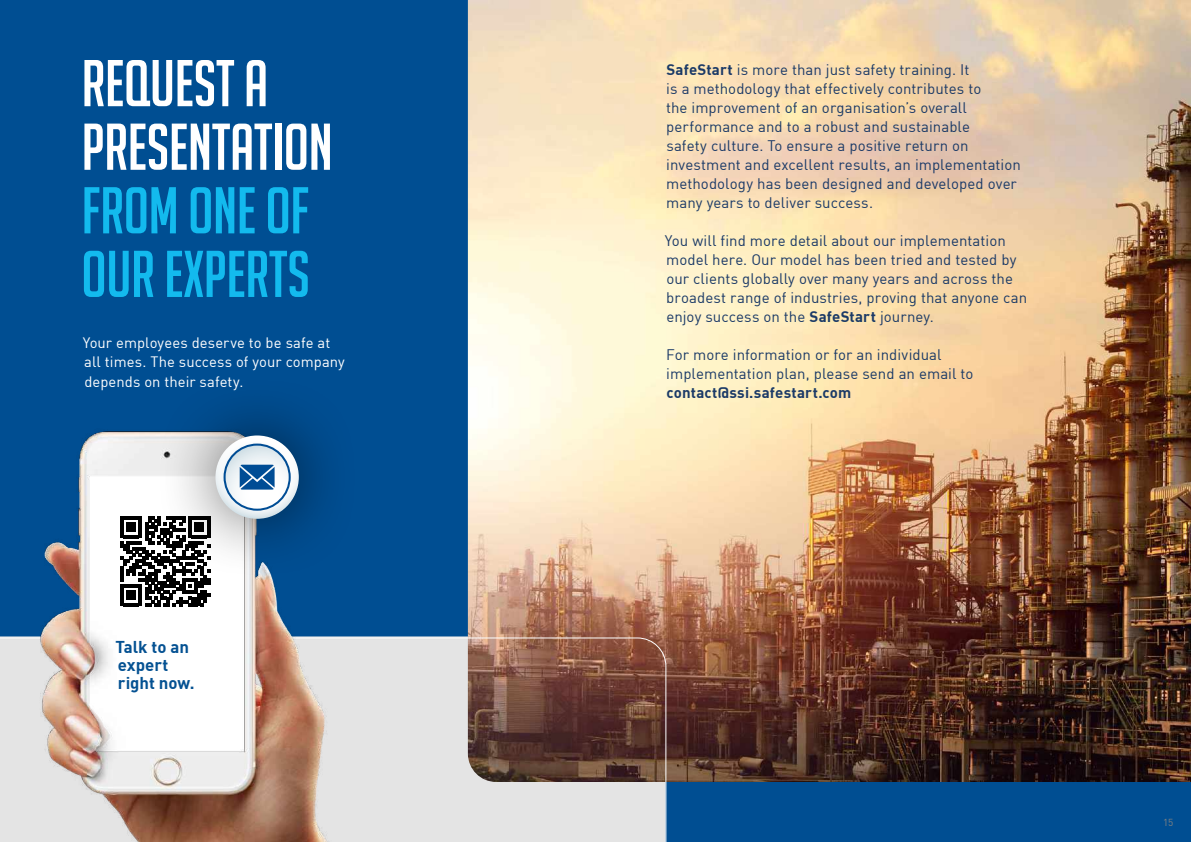
<style>
.page{position:relative;width:1191px;height:842px;background:#004e92}
.page>*{position:absolute;margin:0;border:0;box-sizing:border-box;transform-origin:0 0}
.t1{font:64.3px/63.6px "Big Noodle Titling";letter-spacing:-.005em;color:#fff}
.t2{font:64.3px/63.6px "Big Noodle Titling";letter-spacing:-.005em;color:#13baee}
.t3{font:16.8px/18px "DIN Bold";color:#045192}
.t4{font:15px/19px "DIN";letter-spacing:.005em;color:#1b3a67}
.t5{font:15px "DIN Bold";letter-spacing:.01em;color:#1b3a67}
.t6{font:14.8px/19.2px "DIN";letter-spacing:.005em;color:#fff}
.t7{font:10px "DIN";color:#818181}
.s1{font-family:"DIN Bold"}
</style>
<div class="page">
<img style="left:468px;top:0;width:723px;height:782px">
<svg style="left:0;top:637px;width:666px;height:205px;background:#987f78"></svg>
<img style="left:3px;top:431px;width:456px;height:411px">
<div style="left:155px;top:375px;width:204px;height:204px;background:#000;opacity:.6"></div>
<svg style="left:216px;top:436px;width:82px;height:83px;background:#abc1d4"></svg>
<svg style="left:120px;top:516px;width:90px;height:90px;background:#5e5e5e"></svg>
<div style="left:118px;top:636px;width:83px;height:87px;background:#fff"></div>
<h1 class="t1" style="left:82px;top:52px;width:253px">REQUEST A<br>PRESENTATION</h1>
<h1 class="t2" style="left:81px;top:179px;width:230px">FROM ONE OF<br>OUR EXPERTS</h1>
<p class="t6" style="left:83px;top:333px;width:264px">Your employees deserve to be safe at all times. The success of your company depends on their safety.</p>
<p class="t3" style="left:116px;top:637px;width:80px">Talk to an expert right now.</p>
<p class="t4" style="left:666px;top:60px;width:356px"><span class="s1">SafeStart</span> is more than just safety training. It<br>is a methodology that effectively contributes to<br>the improvement of an organisation’s overall performance and to a robust and sustainable<br>safety culture. To ensure a positive return on investment and excellent results, an implementation methodology has been designed and developed over many years to deliver success.</p>
<p class="t4" style="left:665px;top:231px;width:364px">You will find more detail about our implementation model here. Our model has been tried and tested by our clients globally over many years and across the broadest range of industries, proving that anyone can enjoy success on the <span class="s1">SafeStart</span> journey.</p>
<p class="t4" style="left:666px;top:345px;width:309px">For more information or for an individual implementation plan, please send an email to</p>
<p class="t5" style="left:666px;top:383px;width:186px">contact@ssi.safestart.com</p>
<p class="t7" style="left:1163px;top:816px;width:12px">15</p>
</div>
